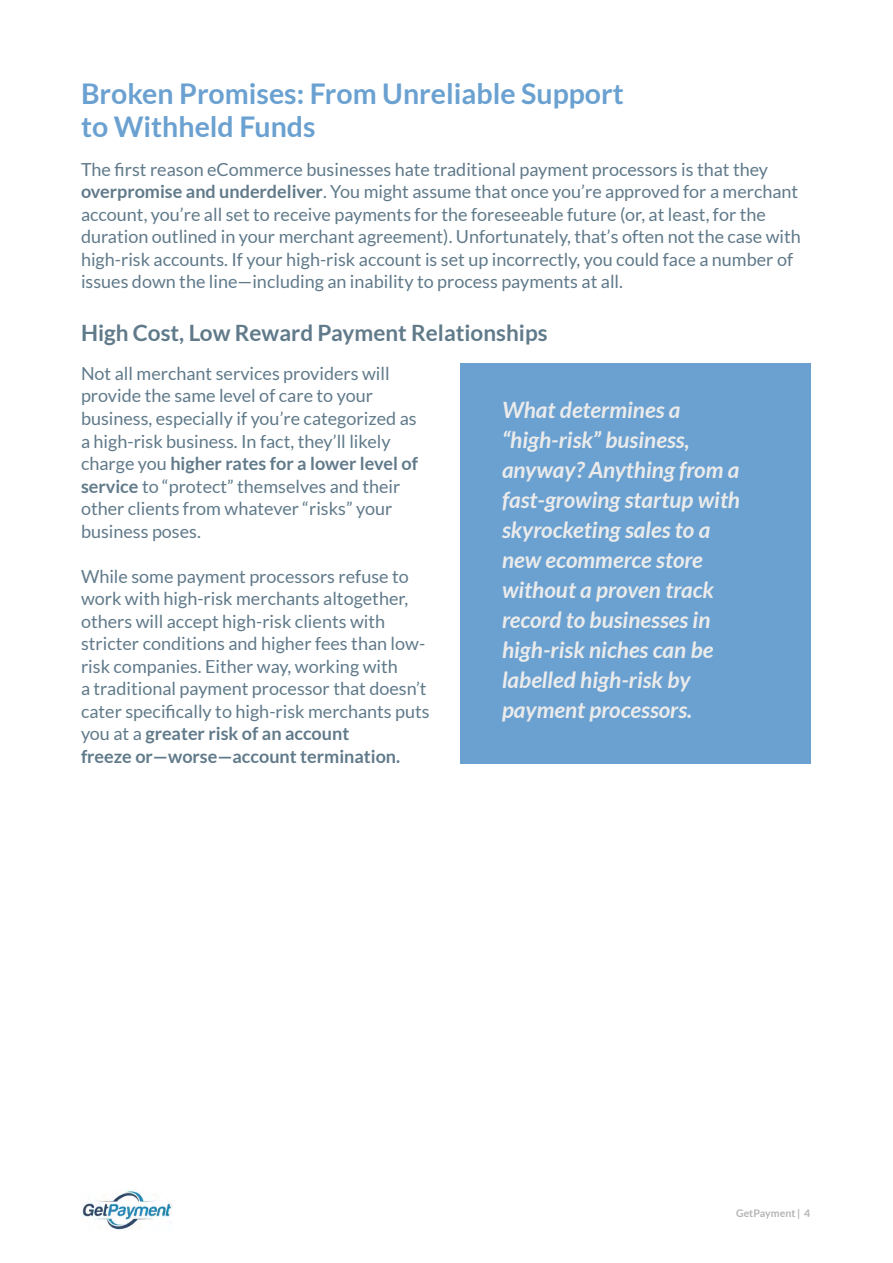
<style>
.page{position:relative;width:893px;height:1263px;background:#fff}
.page>*{position:absolute;margin:0;border:0;box-sizing:border-box;transform-origin:0 0}
.t1{font:700 28.5px/33px "Lato";color:#6aa1d1}
.t2{font:italic 700 22.5px/30px "Lato";color:#ebebeb}
.t3{font:700 22.5px "Lato";color:#607a8a}
.t4{font:18px/22.5px "Lato";color:#607a8a}
.t5{font:700 10.5px "Lato";color:#b4b4b4}
.s1{font-weight:700}
</style>
<div class="page">
<img style="left:82px;top:1189px;width:91px;height:41px">
<div style="left:460px;top:363px;width:350px;height:401px;background:#6aa1d1"></div>
<h1 class="t1" style="left:81px;top:77px;width:544px">Broken Promises: From Unreliable Support to Withheld Funds</h1>
<p class="t4" style="left:81px;top:158px;width:721px">The first reason eCommerce businesses hate traditional payment processors is that they <span class="s1">overpromise and underdeliver</span>. You might assume that once you’re approved for a merchant account, you’re all set to receive payments for the foreseeable future (or, at least, for the duration outlined in your merchant agreement). Unfortunately, that’s often not the case with high-risk accounts. If your high-risk account is set up incorrectly, you could face a number of issues down the line—including an inability to process payments at all.</p>
<p class="t3" style="left:81px;top:320px;width:468px">High Cost, Low Reward Payment Relationships</p>
<p class="t4" style="left:81px;top:362px;width:338px">Not all merchant services providers will provide the same level of care to your business, especially if you’re categorized as a high-risk business. In fact, they’ll likely charge you <span class="s1">higher rates for a lower level of service</span> to “protect” themselves and their other clients from whatever “risks” your business poses.</p>
<p class="t4" style="left:81px;top:565px;width:350px">While some payment processors refuse to work with high-risk merchants altogether, others will accept high-risk clients with stricter conditions and higher fees than low&shy;risk companies. Either way, working with<br>a traditional payment processor that doesn’t cater specifically to high-risk merchants puts you at a <span class="s1">greater risk of an account<br>freeze or—worse—account termination.</span></p>
<p class="t2" style="left:502px;top:395px;width:240px">What determines a “high-risk” business, anyway? Anything from a fast-growing startup with skyrocketing sales to a new ecommerce store without a proven track record to businesses in high-risk niches can be labelled high-risk by payment processors.</p>
<p class="t5" style="left:736px;top:1207px;width:76px">GetPayment | 4</p>
</div>
